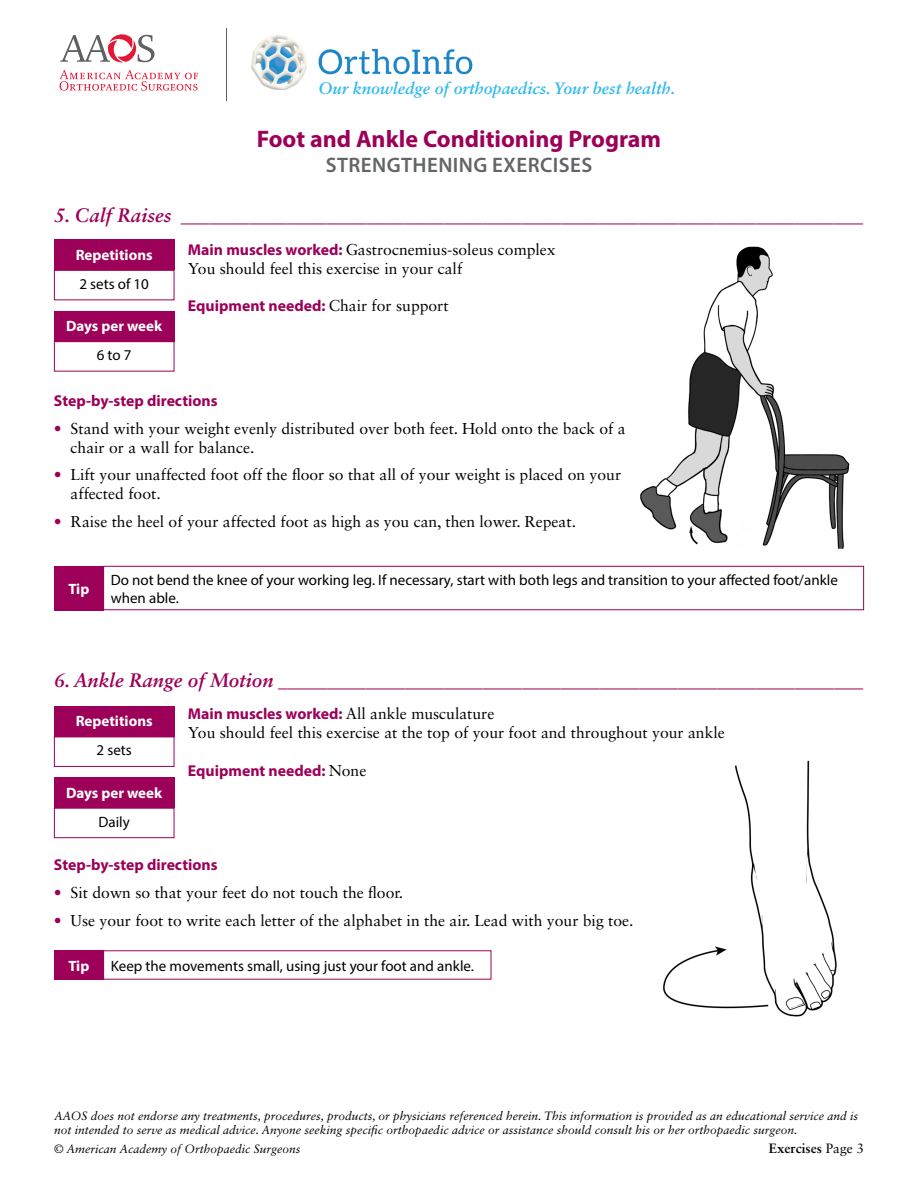
<style>
.page{position:relative;width:918px;height:1188px;background:#fff}
.page>*{position:absolute;margin:0;border:0;box-sizing:border-box;transform-origin:0 0}
.t1{font:700 24px "Myriad Pro";color:#9c0058}
.t2{font:600 21px "Myriad Pro";letter-spacing:.02em;color:#636466}
.t3{font:italic 700 19.5px "Sabon LT Std";color:#9c0058}
.t4{font:italic 700 16.5px "Sabon LT Std";color:#35baec}
.t5{font:15.75px/18.9px "Sabon LT Std";color:#000}
.t6{font:700 15.75px "Myriad Pro";color:#9c0058}
.t7{font:15px/18px "Myriad Pro";color:#000}
.t8{font:700 15px "Myriad Pro";color:#fff}
.t9{font:700 13.5px "Sabon LT Std";color:#000}
.t10{font:italic 12px/14.4px "Sabon LT Std";color:#000}
.s1{font-family:"Myriad Pro";font-weight:700;color:#9c0058}
.s2{font-family:"Sabon LT Std";font-weight:400;color:#000}
.s3{color:#9c0058}
.s4{font-weight:400}
</style>
<div class="page">
<svg style="left:60px;top:70px;width:138px;height:21px"></svg>
<svg style="left:60px;top:34px;width:94px;height:29px"></svg>
<hr style="left:227px;top:28px;width:1px;height:73px;background:#5f6062">
<img style="left:252px;top:35px;width:221px;height:55px">
<div style="left:54px;top:240px;width:120px;height:30px;background:#9c0058"></div>
<div style="left:54px;top:270px;width:120px;height:30px;border:1px solid #9c0058"></div>
<div style="left:54px;top:311px;width:120px;height:30px;background:#9c0058"></div>
<div style="left:54px;top:341px;width:120px;height:31px;border:1px solid #9c0058"></div>
<div style="left:54px;top:566px;width:50px;height:44px;background:#9c0058"></div>
<div style="left:103px;top:566px;width:761px;height:44px;border:1px solid #9c0058"></div>
<img style="left:640px;top:246px;width:210px;height:302px">
<div style="left:54px;top:706px;width:120px;height:31px;background:#9c0058"></div>
<div style="left:54px;top:737px;width:120px;height:30px;border:1px solid #9c0058"></div>
<div style="left:54px;top:778px;width:120px;height:30px;background:#9c0058"></div>
<div style="left:54px;top:808px;width:120px;height:30px;border:1px solid #9c0058"></div>
<div style="left:54px;top:950px;width:50px;height:30px;background:#9c0058"></div>
<img style="left:663px;top:760px;width:174px;height:257px">
<p class="t4" style="left:318px;top:78px;width:358px">Our knowledge of orthopaedics. Your best health.</p>
<h1 class="t1" style="left:257px;top:123px;width:406px">Foot and Ankle Conditioning Program</h1>
<h2 class="t2" style="left:326px;top:152px;width:268px">STRENGTHENING EXERCISES</h2>
<p class="t3" style="left:54px;top:204px;width:811px">5. Calf Raises ______________________________________________________________________</p>
<p class="t5" style="left:188px;top:240px;width:369px"><span class="s1">Main muscles worked:</span> Gastrocnemius-soleus complex<br>You should feel this exercise in your calf</p>
<p class="t6" style="left:188px;top:296px;width:262px">Equipment needed: <span class="s2">Chair for support</span></p>
<p class="t8" style="left:76px;top:245px;width:78px">Repetitions</p>
<p class="t7" style="left:79px;top:274px;width:71px">2 sets of 10</p>
<p class="t8" style="left:66px;top:316px;width:98px">Days per week</p>
<p class="t7" style="left:97px;top:346px;width:36px">6 to 7</p>
<p class="t6" style="left:54px;top:390px;width:165px">Step-by-step directions</p>
<p class="t5" style="left:71px;top:419px;width:557px;text-indent:-17px"><span class="s3">•</span> Stand with your weight evenly distributed over both feet. Hold onto the back of a chair or a wall for balance.</p>
<p class="t5" style="left:71px;top:465px;width:552px;text-indent:-17px"><span class="s3">•</span> Lift your unaffected foot off the floor so that all of your weight is placed on your affected foot.</p>
<p class="t5" style="left:54px;top:512px;width:524px"><span class="s3">•</span> Raise the heel of your affected foot as high as you can, then lower. Repeat.</p>
<p class="t8" style="left:68px;top:579px;width:22px">Tip</p>
<p class="t7" style="left:111px;top:570px;width:729px">Do not bend the knee of your working leg. If necessary, start with both legs and transition to your affected foot/ankle when able.</p>
<p class="t3" style="left:54px;top:668px;width:811px">6. Ankle Range of Motion ____________________________________________________________</p>
<p class="t5" style="left:188px;top:704px;width:538px"><span class="s1">Main muscles worked:</span> All ankle musculature<br>You should feel this exercise at the top of your foot and throughout your ankle</p>
<p class="t6" style="left:188px;top:760px;width:180px">Equipment needed: <span class="s2">None</span></p>
<p class="t8" style="left:76px;top:712px;width:78px">Repetitions</p>
<p class="t7" style="left:97px;top:741px;width:37px">2 sets</p>
<p class="t8" style="left:66px;top:783px;width:98px">Days per week</p>
<p class="t7" style="left:99px;top:812px;width:33px">Daily</p>
<p class="t6" style="left:54px;top:855px;width:165px">Step-by-step directions</p>
<p class="t5" style="left:54px;top:883px;width:351px"><span class="s3">•</span> Sit down so that your feet do not touch the floor.</p>
<p class="t5" style="left:54px;top:911px;width:581px"><span class="s3">•</span> Use your foot to write each letter of the alphabet in the air. Lead with your big toe.</p>
<p class="t8" style="left:68px;top:956px;width:22px">Tip</p>
<p class="t7" style="left:111px;top:956px;width:365px">Keep the movements small, using just your foot and ankle.</p>
<p class="t10" style="left:54px;top:1108px;width:806px">AAOS does not endorse any treatments, procedures, products, or physicians referenced herein. This information is provided as an educational service and is not intended to serve as medical advice. Anyone seeking specific orthopaedic advice or assistance should consult his or her orthopaedic surgeon.</p>
<p class="t10" style="left:54px;top:1142px;width:248px">© American Academy of Orthopaedic Surgeons</p>
<p class="t9" style="left:769px;top:1140px;width:97px">Exercises <span class="s4">Page 3</span></p>
</div>
